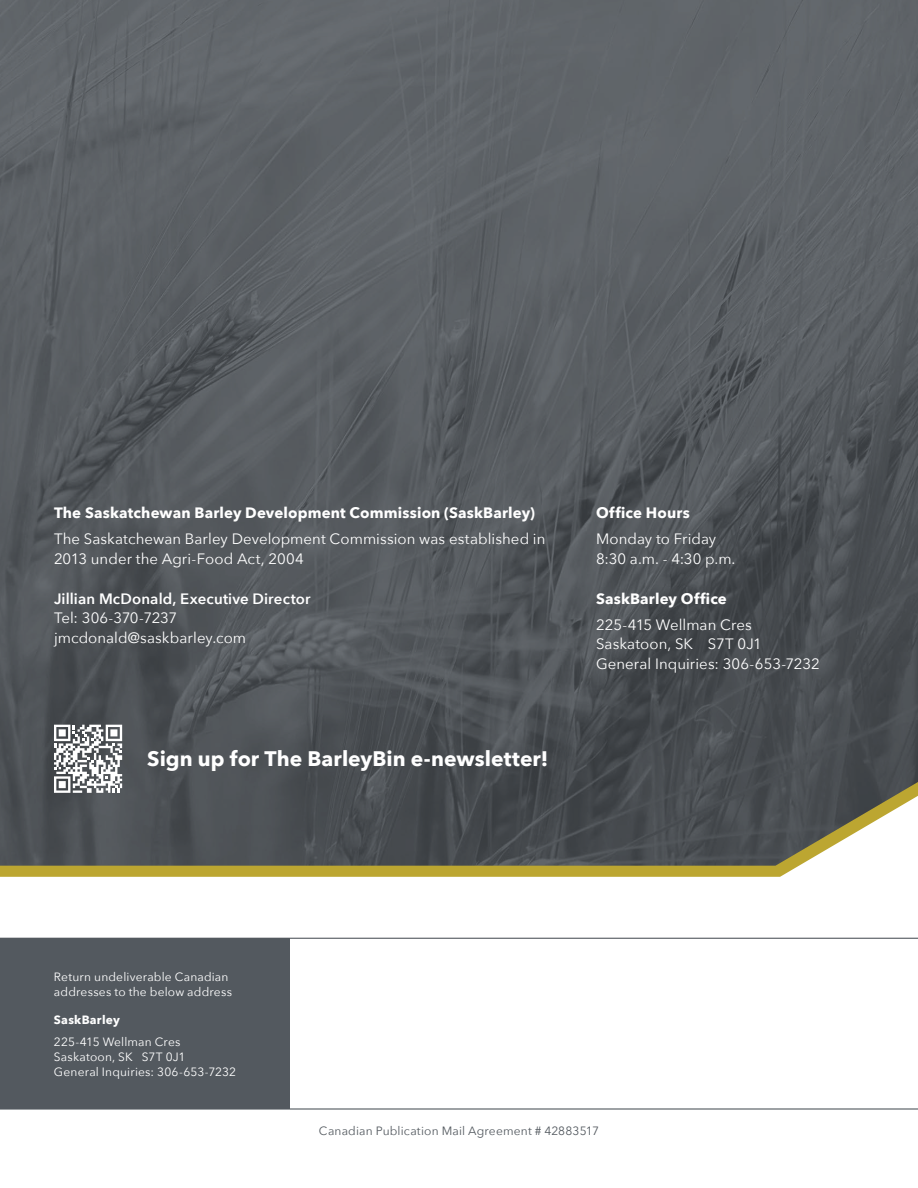
<style>
.page{position:relative;width:918px;height:1188px;background:#fff}
.page>*{position:absolute;margin:0;border:0;box-sizing:border-box;transform-origin:0 0}
.t1{font:700 21px "Avenir Next";color:#fff}
.t2{font:15px/19.5px "Avenir Next";letter-spacing:.005em;color:#fff}
.t3{font:700 15px "Avenir Next";letter-spacing:.01em;color:#fff}
.t4{font:600 15px "Avenir Next";letter-spacing:.01em;color:#fff}
.t5{font:12px/15px "Avenir Next";letter-spacing:.015em;color:#fff}
.t6{font:12px "Avenir Next";letter-spacing:.01em;color:#53595f}
.t7{font:700 12px "Avenir Next";letter-spacing:.02em;color:#fff}
</style>
<div class="page">
<div style="left:0;top:939px;width:289px;height:170px;background:#53595f"></div>
<img style="left:0;top:0;width:918px;height:866px">
<hr style="left:0;top:938px;width:918px;height:1px;background:#53595f">
<hr style="left:0;top:1108px;width:918px;height:2px;background:#53595f">
<svg style="left:54px;top:725px;width:68px;height:68px"></svg>
<p class="t3" style="left:54px;top:500px;width:482px">The Saskatchewan Barley Development Commission (SaskBarley)</p>
<p class="t2" style="left:54px;top:529px;width:493px">The Saskatchewan Barley Development Commission was established in<br>2013 under the Agri-Food Act, 2004</p>
<p class="t4" style="left:54px;top:586px;width:258px">Jillian McDonald, Executive Director</p>
<p class="t2" style="left:54px;top:608px;width:194px">Tel: 306-370-7237 jmcdonald@saskbarley.com</p>
<h1 class="t1" style="left:147px;top:740px;width:402px">Sign up for The BarleyBin e-newsletter!</h1>
<p class="t3" style="left:596px;top:500px;width:95px">Office Hours</p>
<p class="t2" style="left:596px;top:529px;width:141px">Monday to Friday<br>8:30 a.m. - 4:30 p.m.</p>
<p class="t3" style="left:596px;top:585px;width:132px">SaskBarley Office</p>
<p class="t2" style="left:596px;top:614px;width:225px">225-415 Wellman Cres<br>Saskatoon, SK S7T 0J1<br>General Inquiries: 306-653-7232</p>
<p class="t5" style="left:54px;top:969px;width:180px">Return undeliverable Canadian addresses to the below address</p>
<p class="t7" style="left:54px;top:1010px;width:67px">SaskBarley</p>
<p class="t5" style="left:54px;top:1034px;width:184px">225-415 Wellman Cres<br>Saskatoon, SK S7T 0J1<br>General Inquiries: 306-653-7232</p>
<p class="t6" style="left:319px;top:1121px;width:282px">Canadian Publication Mail Agreement # 42883517</p>
</div>
